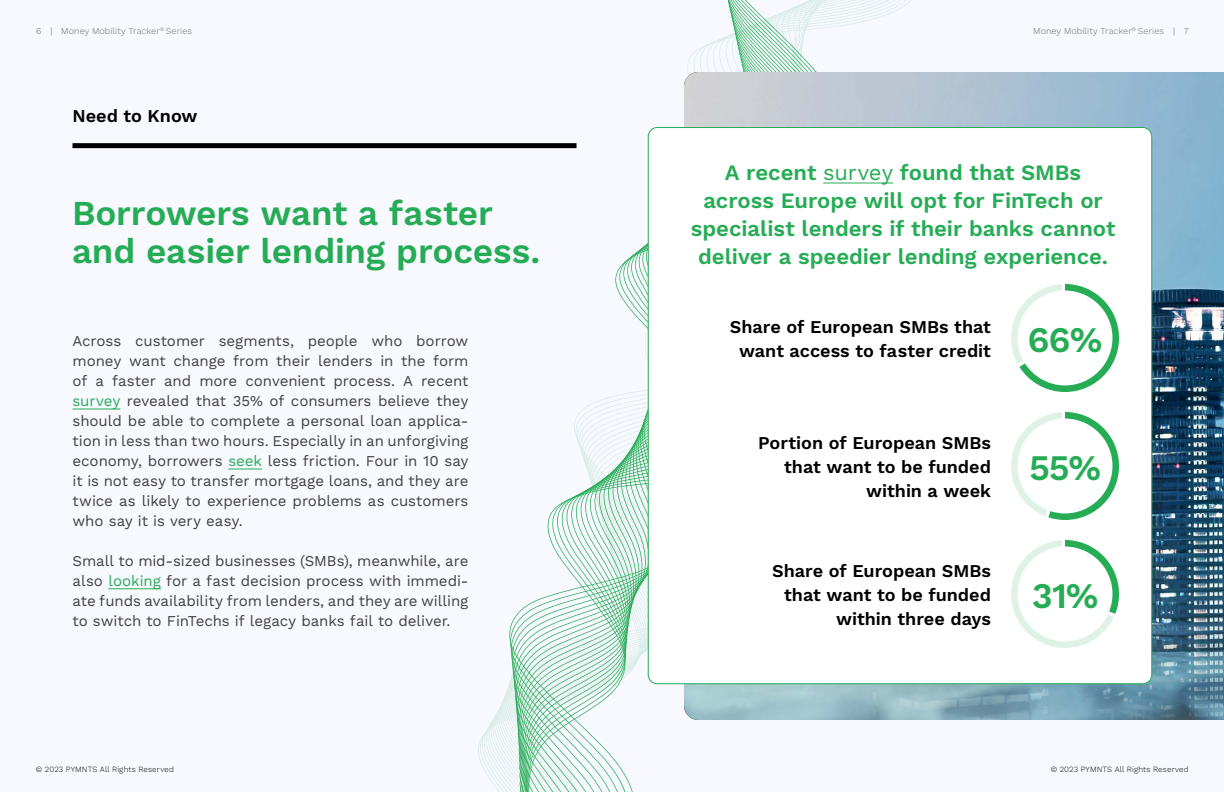
<style>
.page{position:relative;width:1224px;height:792px;background:#f8f8ff}
.page>*{position:absolute;margin:0;border:0;box-sizing:border-box;transform-origin:0 0}
.t1{font:600 36px "Work Sans";color:#25ac55}
.t2{font:600 35px/38px "Work Sans";letter-spacing:-.005em;color:#25ac55}
.t3{font:600 22px/28px "Work Sans";letter-spacing:-.005em;color:#25ac55;text-align:center}
.t4{font:600 18px/24px "Work Sans";color:#000;text-align:right}
.t5{font:15px/20px "Work Sans";letter-spacing:-.005em;color:#414042;text-align:justify}
.t6{font:300 9px "Work Sans";letter-spacing:.01em;color:#646769}
.t7{font:300 8px "Work Sans";letter-spacing:.015em;color:#000}
.s1{color:#636466}
.s2{color:#6d6e71}
.s3{color:#25ac55}
.s4{font-weight:400}
</style>
<div class="page">
<svg style="left:509px;top:0;width:367px;height:791px"></svg>
<img style="left:684px;top:72px;width:540px;height:648px">
<div style="left:648px;top:128px;width:504px;height:556px;background:#fff;border-radius:9px"></div>
<div style="left:72px;top:143px;width:505px;height:5px;background:#000"></div>
<hr style="left:823px;top:183px;width:70px;height:1px;background:#25ac55">
<hr style="left:72px;top:409px;width:48px;height:1px;background:#25ac55">
<hr style="left:228px;top:469px;width:34px;height:1px;background:#25ac55">
<hr style="left:108px;top:589px;width:53px;height:1px;background:#25ac55">
<svg style="left:1011px;top:284px;width:108px;height:108px"></svg>
<svg style="left:1011px;top:412px;width:108px;height:108px"></svg>
<svg style="left:1011px;top:540px;width:108px;height:108px"></svg>
<p class="t6" style="left:36px;top:26px;width:157px"><span class="s1">6 |</span> Money Mobility <span class="s2">Tracker</span><sup>®</sup> <span class="s2">Series</span></p>
<p class="t6" style="left:1033px;top:26px;width:157px">Money Mobility <span class="s2">Tracker</span><sup>®</sup> <span class="s2">Series</span> <span class="s1">| 7</span></p>
<p class="t4" style="left:72px;top:104px;width:127px">Need to Know</p>
<h2 class="t2" style="left:72px;top:195px;width:470px">Borrowers want a faster and easier lending process.</h2>
<p class="t5" style="left:72px;top:332px;width:398px">Across customer segments, people who borrow money want change from their lenders in the form of a faster and more convenient process. A recent <span class="s3">survey</span> revealed that 35% of consumers believe they should be able to complete a personal loan applica&shy;tion in less than two hours. Especially in an unforgiving economy, borrowers <span class="s3">seek</span> less friction. Four in 10 say it is not easy to transfer mortgage loans, and they are twice as likely to experience problems as customers who say it is very easy.</p>
<p class="t5" style="left:72px;top:551px;width:398px">Small to mid-sized businesses (SMBs), meanwhile, are also <span class="s3">looking</span> for a fast decision process with immedi&shy;ate funds availability from lenders, and they are willing to switch to FinTechs if legacy banks fail to deliver.</p>
<h3 class="t3" style="left:691px;top:160px;width:426px">A recent <span class="s4">survey</span> found that SMBs across Europe will opt for FinTech or specialist lenders if their banks cannot deliver a speedier lending experience.</h3>
<p class="t4" style="left:739px;top:316px;width:365px;text-align:left;text-indent:-9px">Share of European SMBs that<br>want access to faster credit <sup>66%</sup></p>
<p class="t4" style="left:758px;top:432px;width:234px">Portion of European SMBs that want to be funded within a week</p>
<p class="t4" style="left:772px;top:560px;width:220px">Share of European SMBs that want to be funded within three days</p>
<h1 class="t1" style="left:1029px;top:446px;width:74px">55%</h1>
<h1 class="t1" style="left:1032px;top:574px;width:68px">31%</h1>
<p class="t7" style="left:36px;top:765px;width:140px">© 2023 PYMNTS All Rights Reserved</p>
<p class="t7" style="left:1051px;top:765px;width:140px">© 2023 PYMNTS All Rights Reserved</p>
</div>
